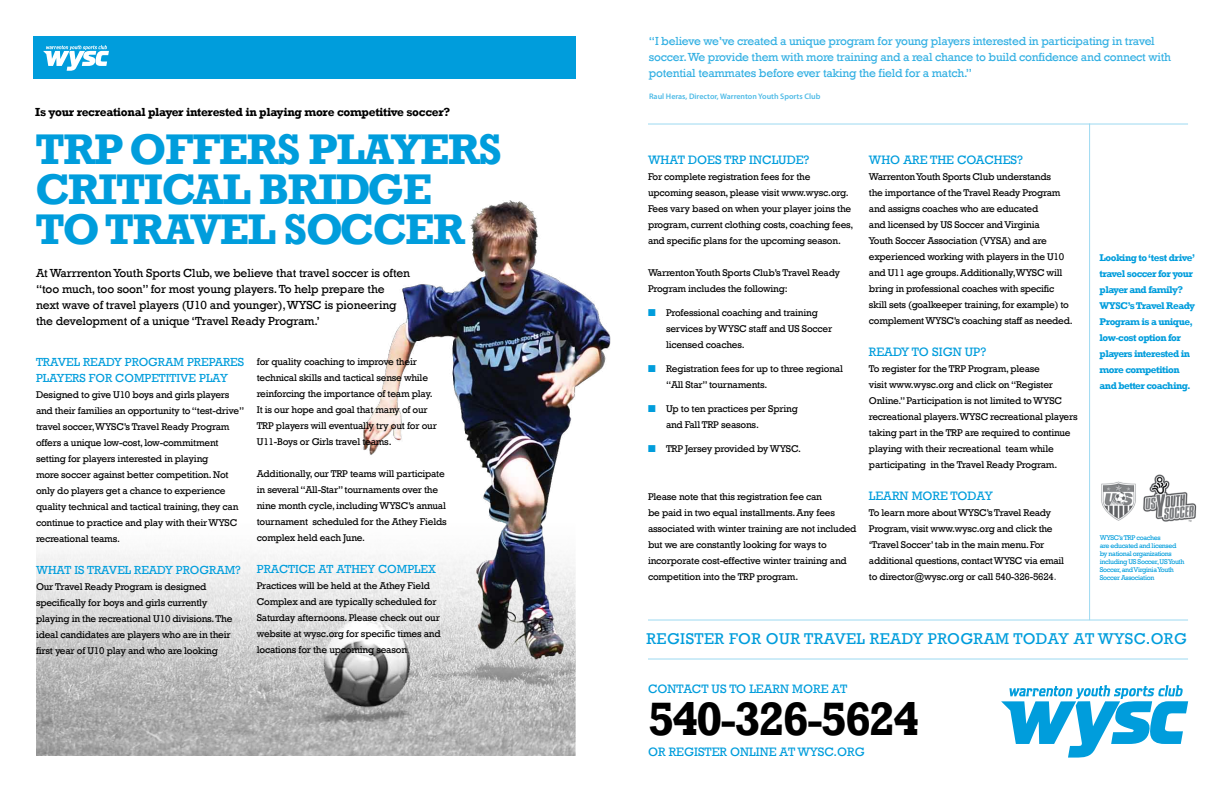
<style>
.page{position:relative;width:1224px;height:792px;background:#fff}
.page>*{position:absolute;margin:0;border:0;box-sizing:border-box;transform-origin:0 0}
.t1{font:700 48px "Rockwell";letter-spacing:-.05em;color:#000}
.t2{font:700 44px/40px "Rockwell";letter-spacing:-.035em;color:#009ddc}
.t3{font:16px "Rockwell";letter-spacing:.025em;color:#009ddc}
.t4{font:12.5px "Rockwell";color:#009ddc}
.t5{font:12px/16px "Rockwell";letter-spacing:-.02em;color:#33b0e3}
.t6{font:12px/16px "Rockwell";letter-spacing:-.01em;color:#000}
.t7{font:12px/16px "Rockwell";color:#009ddc}
.t8{font:700 12px "Rockwell";letter-spacing:-.025em;color:#000}
.t9{font:10px/16px "Rockwell";letter-spacing:-.02em;color:#000}
.t10{font:700 10px/16px "Rockwell";letter-spacing:-.05em;color:#009ddc}
.t11{font:600 8px "Myriad Pro";color:#4dbae6}
.t12{font:7px/8px "Rockwell";letter-spacing:-.05em;color:#009ddc}
.s1{color:#58595b}
.s2{color:#009ddc}
</style>
<div class="page">
<img style="left:36px;top:200px;width:613px;height:556px">
<div style="left:34px;top:36px;width:542px;height:43px;background:#009ddc"></div>
<img style="left:1101px;top:481px;width:35px;height:40px">
<img style="left:1143px;top:474px;width:54px;height:48px">
<hr style="left:1089px;top:124px;width:1px;height:496px;background:#9cd9f1">
<hr style="left:648px;top:124px;width:540px;height:1px;background:#9cd9f1">
<hr style="left:648px;top:620px;width:540px;height:1px;background:#9cd9f1">
<hr style="left:648px;top:659px;width:540px;height:1px;background:#9cd9f1">
<svg style="left:1001px;top:685px;width:187px;height:73px"></svg>
<svg style="left:43px;top:45px;width:66px;height:26px"></svg>
<p class="t8" style="left:35px;top:104px;width:416px">Is your recreational player interested in playing more competitive soccer?</p>
<h2 class="t2" style="left:35px;top:129px;width:468px">TRP OFFERS PLAYERS<br>CRITICAL Bridge<br>TO Travel</h2>
<h2 class="t2" style="left:284px;top:209px;width:183px">SOCCER</h2>
<p class="t6" style="left:36px;top:266px;width:376px">At Warrrenton Youth Sports Club, we believe that travel soccer is often “too much, too soon” for most young players. To help prepare the next wave of travel players (U10 and younger), WYSC is pioneering the development of a unique ‘Travel Ready Program.’</p>
<p class="t7" style="left:36px;top:354px;width:210px">Travel Ready Program Prepares<br>Players for Competitive Play</p>
<p class="t9" style="left:36px;top:387px;width:210px">Designed to give U10 boys and girls players and their families an opportunity to “test-drive” travel soccer, WYS C’s Travel Ready Program offers a unique low-cost, low-commitment setting for players interested in playing<br>more soccer against better competition. Not only do players get a chance to experience quality technical and tactical training, they can continue to practice and play with their WYSC recreational teams.</p>
<p class="t7" style="left:36px;top:562px;width:206px">What is Travel Ready Program?</p>
<p class="t9" style="left:36px;top:579px;width:198px">Our Travel Ready Program is designed specifically for boys and girls currently playing in the recreational U10 divisions. The ideal candidates are players who are in their first year of U10 play and who are looking</p>
<p class="t9" style="left:257px;top:354px;width:182px">for quality coaching to improve their technical skills and tactical sense while reinforcing the importance of team play.<br>It is our hope and goal that many of our TRP players will eventually try out for our U11-Boys or Girls travel teams.</p>
<p class="t9" style="left:257px;top:466px;width:191px">Additionally, our TRP teams will participate in several “All-Star” tournaments over the nine month cycle, including WYS C’s annual tournament scheduled for the Athey Fields complex held each June.</p>
<p class="t7" style="left:257px;top:561px;width:104px">PRACTICE AT ATHEY</p>
<p class="t7" style="left:378px;top:561px;width:59px">COMPLEX</p>
<p class="t9" style="left:257px;top:578px;width:185px">Practices will be held at the Athey Field Complex and are typically scheduled for Saturday afternoons. Please check out our website at wysc.org for specific times and locations for the upcoming season<span class="s1">.</span></p>
<p class="t5" style="left:649px;top:33px;width:524px">“I believe we’ve created a unique program for young players interested in participating in travel soccer. We provide them with more training and a real chance to build confidence and connect with potential teammates before ever taking the field for a match.”</p>
<p class="t11" style="left:649px;top:91px;width:173px">Raul Heras, Director, Warrenton Youth Sports Club</p>
<p class="t4" style="left:648px;top:152px;width:163px">What Does TRP Include?</p>
<p class="t9" style="left:648px;top:169px;width:207px">For complete registration fees for the upcoming season, please visit www.wysc.org.<br>Fees vary based on when your player joins the program, current clothing costs, coaching fees, and specific plans for the upcoming season.</p>
<p class="t9" style="left:648px;top:265px;width:194px">Warrenton Youth Sports Club’s Travel Ready<br>Program includes the following:</p>
<p class="t9" style="left:666px;top:305px;width:168px;text-indent:-18px"><span class="s2">■</span> Professional coaching and training services by WYSC staff and US Soccer licensed coaches.</p>
<p class="t9" style="left:666px;top:361px;width:178px;text-indent:-18px"><span class="s2">■</span> Registration fees for up to three regional “All Star” tournaments.</p>
<p class="t9" style="left:666px;top:401px;width:134px;text-indent:-18px"><span class="s2">■</span> Up to ten practices per Spring and Fall TRP seasons.</p>
<p class="t9" style="left:648px;top:441px;width:154px"><span class="s2">■</span> TRP Jersey provided by WYS C.</p>
<p class="t9" style="left:648px;top:489px;width:210px">Please note that this registration fee can<br>be paid in two equal installments. Any fees associated with winter training are not included but we are constantly looking for ways to incorporate cost-effective winter training and competition into the TRP program.</p>
<p class="t4" style="left:869px;top:153px;width:156px">Who Are the Coaches?</p>
<p class="t9" style="left:869px;top:169px;width:193px">Warrenton Youth Sports Club understands the importance of the Travel Ready Program and assigns coaches who are educated<br>and licensed by US Soccer and Virginia Youth Soccer Association (VYSA</p>
<p class="t9" style="left:869px;top:233px;width:205px;text-indent:139px">) and are experienced working with players in the U10 and U11 age groups. Additionally,WYS C will bring in professional coaches with specific skill sets (goalkeeper training, for example) to complement WYSC’s coaching staff as needed.</p>
<p class="t4" style="left:869px;top:345px;width:119px">Ready To Sign Up?</p>
<p class="t9" style="left:869px;top:361px;width:210px">To register for the TRP Program, please<br>visit www.wysc.org and click on “Register Online.” Participation is not limited to WYSC recreational players. WYSC recreational players taking part in the TRP are required to continue playing with their recreational team while participating in the Travel Ready Program.</p>
<p class="t4" style="left:869px;top:489px;width:125px">Learn More Today</p>
<p class="t9" style="left:869px;top:505px;width:197px">To learn more about WYS C’s Travel Ready Program, visit www.wysc.org and click the ‘Travel Soccer’ tab in the main menu. For additional questions, contact WYSC via email to director@wysc.org or call 540-326-5624<span class="s1">.</span></p>
<p class="t10" style="left:1100px;top:250px;width:97px">Looking to ‘test drive’ travel soccer for your player and family?<br>WYSC’s Travel Ready<br>Program is a unique, low-cost option for players interested in more competition and better coaching.</p>
<p class="t12" style="left:1100px;top:533px;width:86px">WYSC’s TRP coaches<br>are educated and licensed by national organizations including US Soccer, US Youth<br>Soccer, and Virginia Youth<br>Soccer Association</p>
<h3 class="t3" style="left:647px;top:629px;width:11px">REGIS</h3>
<h3 class="t3" style="left:695px;top:629px;width:47px">TER FOR</h3>
<h3 class="t3" style="left:766px;top:629px;width:185px">OUR Travel ready PROGRAM</h3>
<h3 class="t3" style="left:1013px;top:629px;width:22px">TODAY</h3>
<h3 class="t3" style="left:1074px;top:629px;width:115px">at wysc .org</h3>
<p class="t4" style="left:648px;top:681px;width:197px">Contact us to learn more at</p>
<h1 class="t1" style="left:648px;top:690px;width:273px">540-326-5624</h1>
<p class="t4" style="left:648px;top:744px;width:29px">OR REGIS</p>
<p class="t4" style="left:705px;top:744px;width:143px">TER ONLINE AT WYSC.ORG</p>
</div>
